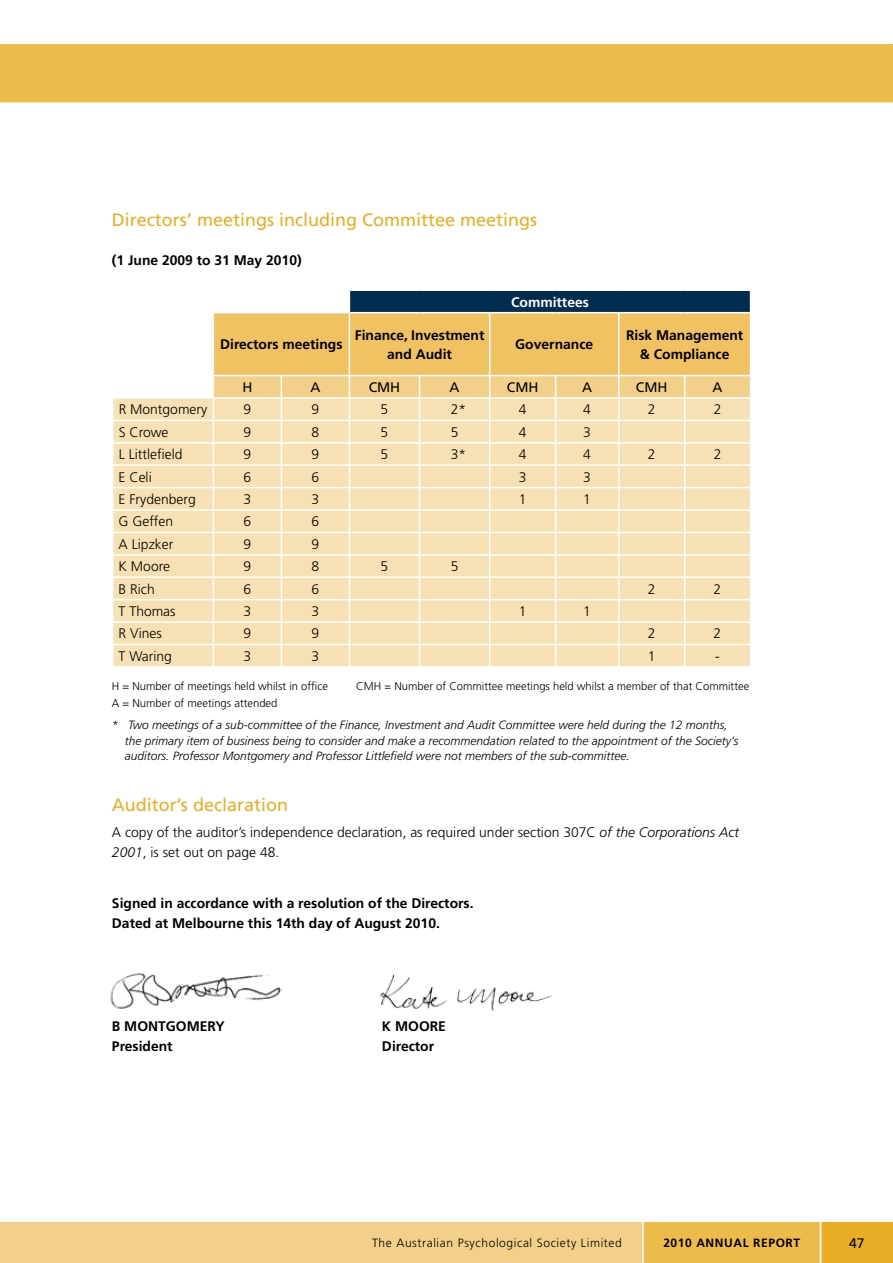
<style>
.page{position:relative;width:893px;height:1263px;background:#fff}
.page>*{position:absolute;margin:0;border:0;box-sizing:border-box;transform-origin:0 0}
.t1{font:18px "Frutiger";color:#e9ae23}
.t2{font:300 13.8px/19.5px "Frutiger";color:#000}
.t3{font:700 13.8px/19.5px "Frutiger";color:#000;text-align:center}
.t4{font:13.8px "Frutiger";color:#000}
.t5{font:700 13.8px "Frutiger";color:#fff}
.t6{font:italic 300 12px/15.8px "Frutiger";color:#000}
.t7{font:300 12px "Frutiger";letter-spacing:.05em;color:#000}
.t8{font:700 12px "Frutiger";letter-spacing:.05em;color:#000}
.t9{font:300 11.25px "Frutiger";color:#000}
.s1{font-style:italic}
</style>
<div class="page">
<div style="left:0;top:44px;width:893px;height:59px;background:#edbb49"></div>
<svg style="left:0;top:1222px;width:893px;height:41px;background:#f1c975"></svg>
<div style="left:113px;top:399px;width:100px;height:267px;background:#f7e0b4"></div>
<hr style="left:112px;top:420px;width:101px;height:1px;background:#fff">
<hr style="left:112px;top:442px;width:101px;height:1px;background:#fff">
<hr style="left:112px;top:464px;width:101px;height:2px;background:#fff">
<hr style="left:112px;top:487px;width:101px;height:1px;background:#fff">
<hr style="left:112px;top:509px;width:101px;height:2px;background:#fff">
<hr style="left:112px;top:532px;width:101px;height:1px;background:#fff">
<hr style="left:112px;top:554px;width:101px;height:2px;background:#fff">
<hr style="left:112px;top:576px;width:101px;height:2px;background:#fff">
<hr style="left:112px;top:599px;width:101px;height:1px;background:#fff">
<hr style="left:112px;top:621px;width:101px;height:2px;background:#fff">
<hr style="left:112px;top:644px;width:101px;height:1px;background:#fff">
<svg style="left:213px;top:291px;width:538px;height:375px;background:#ecd5a7"></svg>
<hr style="left:213px;top:397px;width:68px;height:2px;background:#fff">
<img style="left:110px;top:972px;width:171px;height:37px">
<img style="left:380px;top:974px;width:172px;height:36px">
<h1 class="t1" style="left:112px;top:209px;width:427px">Directors’ meetings including Committee meetings</h1>
<p class="t3" style="left:112px;top:251px;width:191px">(1 June 2009 to 31 May 2010)</p>
<p class="t5" style="left:511px;top:294px;width:79px">Committees</p>
<p class="t3" style="left:220px;top:335px;width:124px">Directors meetings</p>
<p class="t3" style="left:355px;top:325px;width:131px">Finance, Investment and Audit</p>
<p class="t3" style="left:515px;top:335px;width:80px">Governance</p>
<p class="t3" style="left:626px;top:325px;width:119px">Risk Management &amp; Compliance</p>
<p class="t4" style="left:242px;top:379px;width:12px">H</p>
<p class="t4" style="left:310px;top:379px;width:12px">A</p>
<p class="t4" style="left:369px;top:379px;width:33px">CMH</p>
<p class="t4" style="left:450px;top:379px;width:12px">A</p>
<p class="t4" style="left:507px;top:379px;width:33px">CMH</p>
<p class="t4" style="left:582px;top:379px;width:12px">A</p>
<p class="t4" style="left:636px;top:379px;width:33px">CMH</p>
<p class="t4" style="left:713px;top:379px;width:12px">A</p>
<p class="t2" style="left:119px;top:400px;width:90px">R Montgomery</p>
<p class="t2" style="left:243px;top:400px;width:9px">9</p>
<p class="t2" style="left:311px;top:400px;width:9px">9</p>
<p class="t2" style="left:381px;top:400px;width:9px">5</p>
<p class="t2" style="left:451px;top:400px;width:17px">2*</p>
<p class="t2" style="left:519px;top:400px;width:9px">4</p>
<p class="t2" style="left:583px;top:400px;width:9px">4</p>
<p class="t2" style="left:648px;top:400px;width:9px">2</p>
<p class="t2" style="left:714px;top:400px;width:9px">2</p>
<p class="t2" style="left:119px;top:422px;width:51px">S Crowe</p>
<p class="t2" style="left:243px;top:422px;width:9px">9</p>
<p class="t2" style="left:311px;top:422px;width:9px">8</p>
<p class="t2" style="left:381px;top:422px;width:9px">5</p>
<p class="t2" style="left:451px;top:422px;width:9px">5</p>
<p class="t2" style="left:519px;top:422px;width:9px">4</p>
<p class="t2" style="left:583px;top:422px;width:9px">3</p>
<p class="t2" style="left:119px;top:445px;width:65px">L Littlefield</p>
<p class="t2" style="left:243px;top:445px;width:9px">9</p>
<p class="t2" style="left:311px;top:445px;width:9px">9</p>
<p class="t2" style="left:381px;top:445px;width:9px">5</p>
<p class="t2" style="left:451px;top:445px;width:17px">3*</p>
<p class="t2" style="left:519px;top:445px;width:9px">4</p>
<p class="t2" style="left:583px;top:445px;width:9px">4</p>
<p class="t2" style="left:648px;top:445px;width:9px">2</p>
<p class="t2" style="left:714px;top:445px;width:9px">2</p>
<p class="t2" style="left:119px;top:467px;width:35px">E Celi</p>
<p class="t2" style="left:243px;top:467px;width:9px">6</p>
<p class="t2" style="left:311px;top:467px;width:9px">6</p>
<p class="t2" style="left:519px;top:467px;width:9px">3</p>
<p class="t2" style="left:583px;top:467px;width:9px">3</p>
<p class="t2" style="left:119px;top:490px;width:79px">E Frydenberg</p>
<p class="t2" style="left:243px;top:490px;width:9px">3</p>
<p class="t2" style="left:311px;top:490px;width:9px">3</p>
<p class="t2" style="left:519px;top:490px;width:9px">1</p>
<p class="t2" style="left:583px;top:490px;width:9px">1</p>
<p class="t2" style="left:119px;top:512px;width:56px">G Geffen</p>
<p class="t2" style="left:243px;top:512px;width:9px">6</p>
<p class="t2" style="left:311px;top:512px;width:9px">6</p>
<p class="t2" style="left:119px;top:534px;width:56px">A Lipzker</p>
<p class="t2" style="left:243px;top:534px;width:9px">9</p>
<p class="t2" style="left:311px;top:534px;width:9px">9</p>
<p class="t2" style="left:119px;top:557px;width:53px">K Moore</p>
<p class="t2" style="left:243px;top:557px;width:9px">9</p>
<p class="t2" style="left:311px;top:557px;width:9px">8</p>
<p class="t2" style="left:381px;top:557px;width:9px">5</p>
<p class="t2" style="left:451px;top:557px;width:9px">5</p>
<p class="t2" style="left:119px;top:579px;width:38px">B Rich</p>
<p class="t2" style="left:243px;top:579px;width:9px">6</p>
<p class="t2" style="left:311px;top:579px;width:9px">6</p>
<p class="t2" style="left:648px;top:579px;width:9px">2</p>
<p class="t2" style="left:714px;top:579px;width:9px">2</p>
<p class="t2" style="left:119px;top:602px;width:59px">T Thomas</p>
<p class="t2" style="left:243px;top:602px;width:9px">3</p>
<p class="t2" style="left:311px;top:602px;width:9px">3</p>
<p class="t2" style="left:519px;top:602px;width:9px">1</p>
<p class="t2" style="left:583px;top:602px;width:9px">1</p>
<p class="t2" style="left:119px;top:624px;width:45px">R Vines</p>
<p class="t2" style="left:243px;top:624px;width:9px">9</p>
<p class="t2" style="left:311px;top:624px;width:9px">9</p>
<p class="t2" style="left:648px;top:624px;width:9px">2</p>
<p class="t2" style="left:714px;top:624px;width:9px">2</p>
<p class="t2" style="left:119px;top:646px;width:55px">T Waring</p>
<p class="t2" style="left:243px;top:646px;width:9px">3</p>
<p class="t2" style="left:311px;top:646px;width:9px">3</p>
<p class="t2" style="left:648px;top:646px;width:9px">1</p>
<p class="t2" style="left:715px;top:646px;width:6px">-</p>
<p class="t9" style="left:112px;top:680px;width:218px">H = Number of meetings held whilst in office</p>
<p class="t9" style="left:356px;top:680px;width:395px">CMH = Number of Committee meetings held whilst a member of that Committee</p>
<p class="t9" style="left:112px;top:696px;width:167px">A = Number of meetings attended</p>
<p class="t6" style="left:125px;top:717px;width:615px;text-indent:-13px">* Two meetings of a sub-committee of the Finance, Investment and Audit Committee were held during the 12 months, the primary item of business being to consider and make a recommendation related to the appointment of the Society’s auditors. Professor Montgomery and Professor Littlefield were not members of the sub-committee.</p>
<h1 class="t1" style="left:112px;top:794px;width:178px">Auditor’s declaration</h1>
<p class="t2" style="left:112px;top:823px;width:629px">A copy of the auditor’s independence declaration, as required under section 307C <span class="s1">of the Corporations Act<br>2001</span>, is set out on page 48.</p>
<p class="t3" style="left:112px;top:894px;width:363px;text-align:left">Signed in accordance with a resolution of the Directors.<br>Dated at Melbourne this 14th day of August 2010.</p>
<p class="t3" style="left:112px;top:1017px;width:114px">B MONTGOMERY</p>
<p class="t3" style="left:382px;top:1017px;width:65px">K MOORE</p>
<p class="t3" style="left:112px;top:1036px;width:62px">President</p>
<p class="t3" style="left:382px;top:1036px;width:54px">Director</p>
<p class="t7" style="left:372px;top:1236px;width:251px">The Australian Psychological Society Limited</p>
<p class="t8" style="left:663px;top:1236px;width:138px">2010 ANNUAL REPORT</p>
<p class="t4" style="left:849px;top:1235px;width:17px">47</p>
</div>
